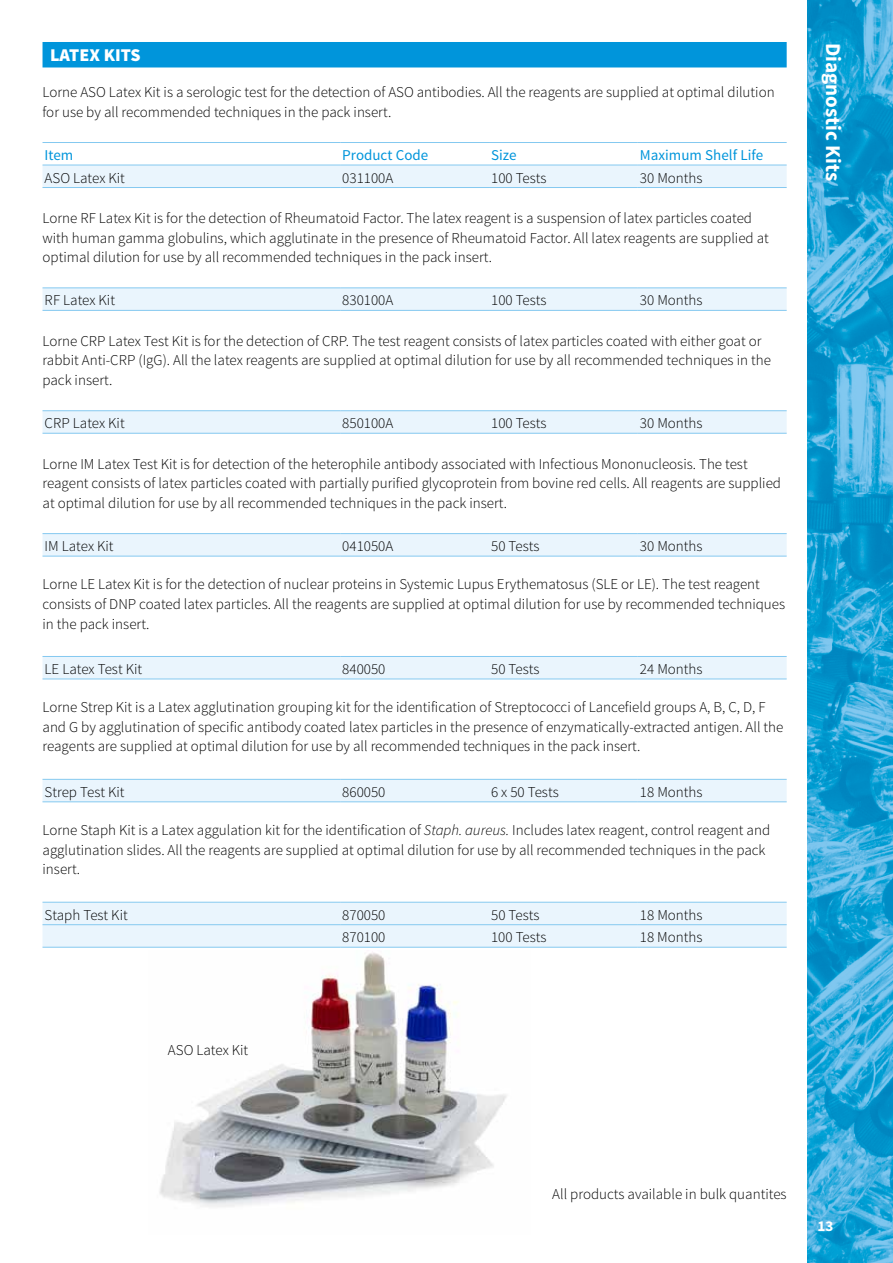
<style>
.page{position:relative;width:893px;height:1263px;background:#fff}
.page>*{position:absolute;margin:0;border:0;box-sizing:border-box;transform-origin:0 0}
.t1{font:700 21px "Source Sans Pro";color:#fff}
.t2{font:900 18px "Source Sans Pro";color:#fff}
.t3{font:300 15px/19.5px "Source Sans Pro";color:#000}
.t4{font:15px "Source Sans Pro";color:#0095db}
.t5{font:700 15px "Source Sans Pro";color:#fff}
.s1{font-style:italic}
</style>
<div class="page">
<img style="left:808px;top:0;width:85px;height:1263px">
<div style="left:43px;top:42px;width:744px;height:25px;background:#0095db"></div>
<div style="left:43px;top:166px;width:744px;height:21px;background:#eaf5fd"></div>
<hr style="left:43px;top:142px;width:297px;height:1px;background:#85c9f0">
<hr style="left:340px;top:142px;width:149px;height:1px;background:#85c9f0">
<hr style="left:489px;top:142px;width:149px;height:1px;background:#85c9f0">
<hr style="left:638px;top:142px;width:149px;height:1px;background:#85c9f0">
<hr style="left:43px;top:165px;width:297px;height:1px;background:#85c9f0">
<hr style="left:340px;top:165px;width:149px;height:1px;background:#85c9f0">
<hr style="left:489px;top:165px;width:149px;height:1px;background:#85c9f0">
<hr style="left:638px;top:165px;width:149px;height:1px;background:#85c9f0">
<hr style="left:43px;top:187px;width:297px;height:1px;background:#85c9f0">
<hr style="left:340px;top:187px;width:149px;height:1px;background:#85c9f0">
<hr style="left:489px;top:187px;width:149px;height:1px;background:#85c9f0">
<hr style="left:638px;top:187px;width:149px;height:1px;background:#85c9f0">
<svg style="left:43px;top:288px;width:744px;height:22px;background:#e7f3fc"></svg>
<hr style="left:43px;top:287px;width:297px;height:1px;background:#85c9f0">
<hr style="left:340px;top:287px;width:149px;height:1px;background:#85c9f0">
<hr style="left:489px;top:287px;width:149px;height:1px;background:#85c9f0">
<hr style="left:638px;top:287px;width:149px;height:1px;background:#85c9f0">
<hr style="left:43px;top:310px;width:297px;height:1px;background:#85c9f0">
<hr style="left:340px;top:310px;width:149px;height:1px;background:#85c9f0">
<hr style="left:489px;top:310px;width:149px;height:1px;background:#85c9f0">
<hr style="left:638px;top:310px;width:149px;height:1px;background:#85c9f0">
<svg style="left:43px;top:411px;width:744px;height:22px;background:#e7f3fc"></svg>
<hr style="left:43px;top:410px;width:297px;height:1px;background:#85c9f0">
<hr style="left:340px;top:410px;width:149px;height:1px;background:#85c9f0">
<hr style="left:489px;top:410px;width:149px;height:1px;background:#85c9f0">
<hr style="left:638px;top:410px;width:149px;height:1px;background:#85c9f0">
<hr style="left:43px;top:433px;width:297px;height:1px;background:#85c9f0">
<hr style="left:340px;top:433px;width:149px;height:1px;background:#85c9f0">
<hr style="left:489px;top:433px;width:149px;height:1px;background:#85c9f0">
<hr style="left:638px;top:433px;width:149px;height:1px;background:#85c9f0">
<svg style="left:43px;top:534px;width:744px;height:22px;background:#e7f3fc"></svg>
<hr style="left:43px;top:533px;width:297px;height:1px;background:#85c9f0">
<hr style="left:340px;top:533px;width:149px;height:1px;background:#85c9f0">
<hr style="left:489px;top:533px;width:149px;height:1px;background:#85c9f0">
<hr style="left:638px;top:533px;width:149px;height:1px;background:#85c9f0">
<hr style="left:43px;top:556px;width:297px;height:1px;background:#85c9f0">
<hr style="left:340px;top:556px;width:149px;height:1px;background:#85c9f0">
<hr style="left:489px;top:556px;width:149px;height:1px;background:#85c9f0">
<hr style="left:638px;top:556px;width:149px;height:1px;background:#85c9f0">
<div style="left:43px;top:657px;width:744px;height:22px;background:#eaf5fd"></div>
<hr style="left:43px;top:656px;width:297px;height:1px;background:#85c9f0">
<hr style="left:340px;top:656px;width:149px;height:1px;background:#85c9f0">
<hr style="left:489px;top:656px;width:149px;height:1px;background:#85c9f0">
<hr style="left:638px;top:656px;width:149px;height:1px;background:#85c9f0">
<hr style="left:43px;top:679px;width:297px;height:1px;background:#85c9f0">
<hr style="left:340px;top:679px;width:149px;height:1px;background:#85c9f0">
<hr style="left:489px;top:679px;width:149px;height:1px;background:#85c9f0">
<hr style="left:638px;top:679px;width:149px;height:1px;background:#85c9f0">
<div style="left:43px;top:780px;width:744px;height:21px;background:#eaf5fd"></div>
<hr style="left:43px;top:779px;width:297px;height:1px;background:#85c9f0">
<hr style="left:340px;top:779px;width:149px;height:1px;background:#85c9f0">
<hr style="left:489px;top:779px;width:149px;height:1px;background:#85c9f0">
<hr style="left:638px;top:779px;width:149px;height:1px;background:#85c9f0">
<hr style="left:43px;top:801px;width:297px;height:1px;background:#85c9f0">
<hr style="left:340px;top:801px;width:149px;height:1px;background:#85c9f0">
<hr style="left:489px;top:801px;width:149px;height:1px;background:#85c9f0">
<hr style="left:638px;top:801px;width:149px;height:1px;background:#85c9f0">
<div style="left:43px;top:903px;width:744px;height:44px;background:#eaf5fd"></div>
<hr style="left:43px;top:902px;width:297px;height:1px;background:#85c9f0">
<hr style="left:340px;top:902px;width:149px;height:1px;background:#85c9f0">
<hr style="left:489px;top:902px;width:149px;height:1px;background:#85c9f0">
<hr style="left:638px;top:902px;width:149px;height:1px;background:#85c9f0">
<hr style="left:43px;top:924px;width:297px;height:1px;background:#85c9f0">
<hr style="left:340px;top:924px;width:149px;height:1px;background:#85c9f0">
<hr style="left:489px;top:924px;width:149px;height:1px;background:#85c9f0">
<hr style="left:638px;top:924px;width:149px;height:1px;background:#85c9f0">
<hr style="left:43px;top:947px;width:297px;height:1px;background:#85c9f0">
<hr style="left:340px;top:947px;width:149px;height:1px;background:#85c9f0">
<hr style="left:489px;top:947px;width:149px;height:1px;background:#85c9f0">
<hr style="left:638px;top:947px;width:149px;height:1px;background:#85c9f0">
<img style="left:159px;top:951px;width:348px;height:256px">
<p class="t2" style="left:50px;top:44px;width:92px">LATEX KITS</p>
<p class="t3" style="left:43px;top:82px;width:734px">Lorne ASO Latex Kit is a serologic test for the detection of ASO antibodies. All the reagents are supplied at optimal dilution for use by all recommended techniques in the pack insert.</p>
<p class="t4" style="left:45px;top:146px;width:30px">Item</p>
<p class="t4" style="left:342px;top:146px;width:88px">Product Code</p>
<p class="t4" style="left:491px;top:146px;width:27px">Size</p>
<p class="t4" style="left:640px;top:146px;width:125px">Maximum Shelf Life</p>
<p class="t3" style="left:45px;top:168px;width:82px">ASO Latex Kit</p>
<p class="t3" style="left:342px;top:168px;width:52px">031100A</p>
<p class="t3" style="left:491px;top:168px;width:57px">100 Tests</p>
<p class="t3" style="left:640px;top:168px;width:64px">30 Months</p>
<p class="t3" style="left:43px;top:208px;width:728px">Lorne RF Latex Kit is for the detection of Rheumatoid Factor. The latex reagent is a suspension of latex particles coated with human gamma globulins, which agglutinate in the presence of Rheumatoid Factor. All latex reagents are supplied at optimal dilution for use by all recommended techniques in the pack insert.</p>
<p class="t3" style="left:45px;top:291px;width:72px">RF Latex Kit</p>
<p class="t3" style="left:342px;top:291px;width:53px">830100A</p>
<p class="t3" style="left:491px;top:291px;width:57px">100 Tests</p>
<p class="t3" style="left:640px;top:291px;width:64px">30 Months</p>
<p class="t3" style="left:43px;top:331px;width:730px">Lorne CRP Latex Test Kit is for the detection of CRP. The test reagent consists of latex particles coated with either goat or rabbit Anti-CRP (IgG). All the latex reagents are supplied at optimal dilution for use by all recommended techniques in the pack insert.</p>
<p class="t3" style="left:45px;top:414px;width:82px">CRP Latex Kit</p>
<p class="t3" style="left:342px;top:414px;width:53px">850100A</p>
<p class="t3" style="left:491px;top:414px;width:57px">100 Tests</p>
<p class="t3" style="left:640px;top:414px;width:64px">30 Months</p>
<p class="t3" style="left:43px;top:454px;width:740px">Lorne IM Latex Test Kit is for detection of the heterophile antibody associated with Infectious Mononucleosis. The test reagent consists of latex particles coated with partially purified glycoprotein from bovine red cells. All reagents are supplied at optimal dilution for use by all recommended techniques in the pack insert.</p>
<p class="t3" style="left:45px;top:536px;width:71px">IM Latex Kit</p>
<p class="t3" style="left:342px;top:536px;width:53px">041050A</p>
<p class="t3" style="left:491px;top:536px;width:50px">50 Tests</p>
<p class="t3" style="left:640px;top:536px;width:64px">30 Months</p>
<p class="t3" style="left:43px;top:575px;width:744px">Lorne LE Latex Kit is for the detection of nuclear proteins in Systemic Lupus Erythematosus (SLE or LE). The test reagent consists of DNP coated latex particles. All the reagents are supplied at optimal dilution for use by recommended techniques in the pack insert.</p>
<p class="t3" style="left:45px;top:659px;width:99px">LE Latex Test Kit</p>
<p class="t3" style="left:342px;top:659px;width:45px">840050</p>
<p class="t3" style="left:491px;top:659px;width:50px">50 Tests</p>
<p class="t3" style="left:640px;top:659px;width:64px">24 Months</p>
<p class="t3" style="left:43px;top:698px;width:742px">Lorne Strep Kit is a Latex agglutination grouping kit for the identification of Streptococci of Lancefield groups A, B, C, D, F and G by agglutination of specific antibody coated latex particles in the presence of enzymatically-extracted antigen. All the reagents are supplied at optimal dilution for use by all recommended techniques in the pack insert.</p>
<p class="t3" style="left:45px;top:782px;width:81px">Strep Test Kit</p>
<p class="t3" style="left:342px;top:782px;width:45px">860050</p>
<p class="t3" style="left:491px;top:782px;width:69px">6 x 50 Tests</p>
<p class="t3" style="left:640px;top:782px;width:64px">18 Months</p>
<p class="t3" style="left:43px;top:820px;width:729px">Lorne Staph Kit is a Latex aggulation kit for the identification of <span class="s1">Staph. aureus.</span> Includes latex reagent, control reagent and agglutination slides. All the reagents are supplied at optimal dilution for use by all recommended techniques in the pack insert.</p>
<p class="t3" style="left:45px;top:905px;width:85px">Staph Test Kit</p>
<p class="t3" style="left:342px;top:905px;width:45px">870050</p>
<p class="t3" style="left:491px;top:905px;width:50px">50 Tests</p>
<p class="t3" style="left:640px;top:905px;width:64px">18 Months</p>
<p class="t3" style="left:342px;top:927px;width:45px">870100</p>
<p class="t3" style="left:491px;top:927px;width:57px">100 Tests</p>
<p class="t3" style="left:640px;top:927px;width:64px">18 Months</p>
<h1 class="t1" style="left:847px;top:43px;width:140px;rotate:90deg">Diagnostic Kits</h1>
<p class="t3" style="left:168px;top:1040px;width:82px">ASO Latex Kit</p>
<p class="t3" style="left:552px;top:1184px;width:236px">All products available in bulk quantites</p>
<p class="t5" style="left:818px;top:1216px;width:17px">13</p>
</div>
